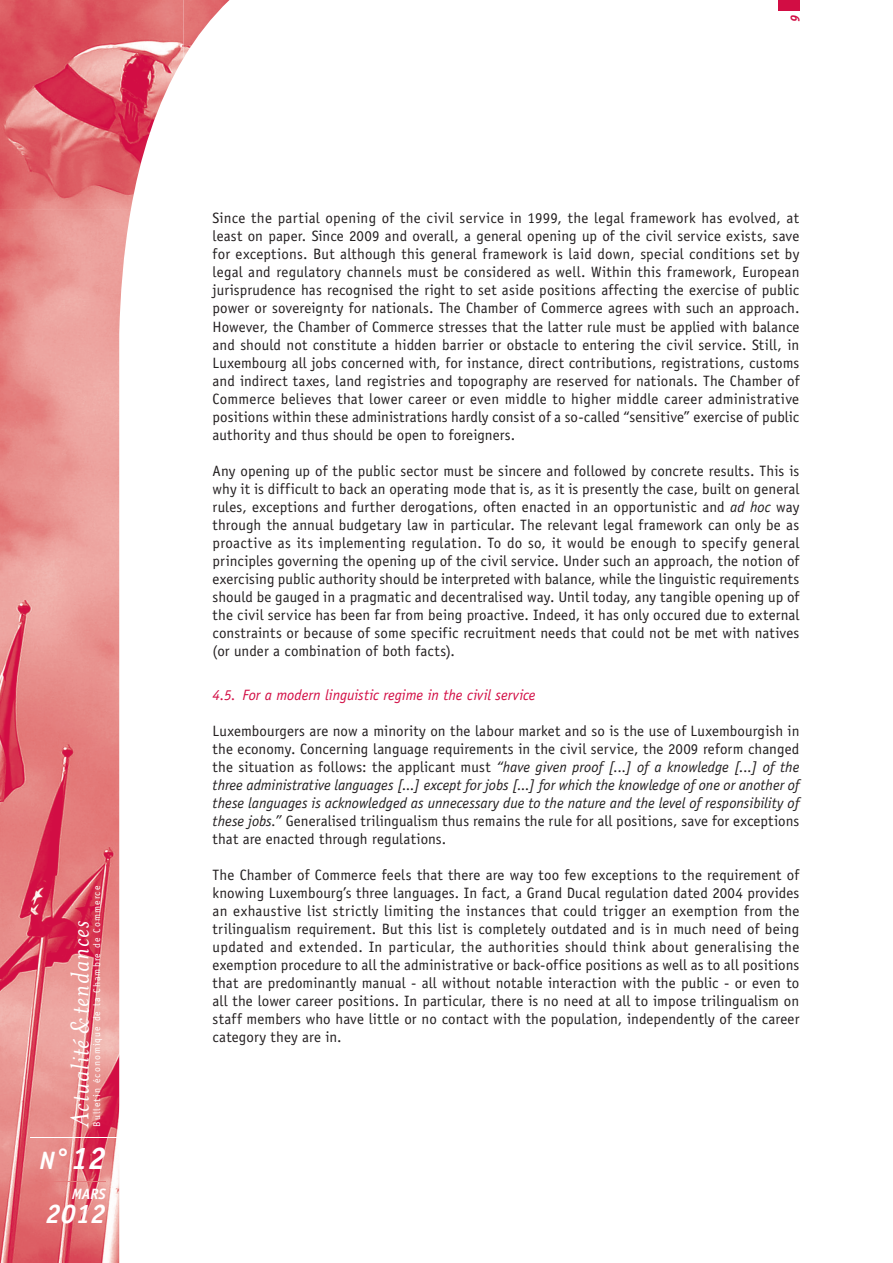
<style>
.page{position:relative;width:893px;height:1263px;background:#fff}
.page>*{position:absolute;margin:0;border:0;box-sizing:border-box;transform-origin:0 0}
.t1{font:italic 29.25px "Mrs Eaves";letter-spacing:.03em;color:#fff}
.t2{font:italic 700 27px "Officina Sans Std";color:#fff}
.t3{font:italic 700 25.2px "Officina Sans Std";color:#fff}
.t4{font:15px/18px "Officina Sans Std";letter-spacing:.005em;color:#231f20;text-align:justify}
.t5{font:italic 15px "Officina Sans Std";color:#d20d44}
.t6{font:italic 700 15px "Officina Sans Std";color:#fff}
.t7{font:italic 700 12.9px "Officina Sans Std";color:#d20d44}
.t8{font:9.75px "Officina Sans Std";letter-spacing:.11em;color:#fff}
.s1{font-size:31.5px}
.s2{font-style:italic}
</style>
<div class="page">
<img style="left:0;top:0;width:184px;height:210px">
<img style="left:183px;top:0;width:46px;height:58px">
<img style="left:0;top:210px;width:131px;height:1053px">
<div style="left:778px;top:0;width:21px;height:10px;background:#d20d44"></div>
<hr style="left:31px;top:1137px;width:88px;height:1px;background:#fff">
<hr style="left:52px;top:1181px;width:54px;height:1px;background:#e47c7b">
<p class="t8" style="left:91px;top:1127px;width:242px;rotate:-90deg">Bulletin économique de la Chambre de Commerce</p>
<h3 class="t3" style="left:39px;top:1144px;width:68px">N°<span class="s1">12</span></h3>
<p class="t6" style="left:72px;top:1184px;width:36px">MARS</p>
<h2 class="t2" style="left:46px;top:1197px;width:62px">2012</h2>
<h1 class="t1" style="left:64px;top:1127px;width:207px;rotate:-90deg">Actualité &amp;tendances</h1>
<p class="t7" style="left:787px;top:22px;width:9px;rotate:-90deg">9</p>
<p class="t4" style="left:213px;top:209px;width:588px">Since the partial opening of the civil service in 1999, the legal framework has evolved, at least on paper. Since 2009 and overall, a general opening up of the civil service exists, save for exceptions. But although this general framework is laid down, special conditions set by legal and regulatory channels must be considered as well. Within this framework, European jurisprudence has recognised the right to set aside positions affecting the exercise of public power or sovereignty for nationals. The Chamber of Commerce agrees with such an approach.<br>However, the Chamber of Commerce stresses that the latter rule must be applied with balance and should not constitute a hidden barrier or obstacle to entering the civil service. Still, in Luxembourg all jobs concerned with, for instance, direct contributions, registrations, customs and indirect taxes, land registries and topography are reserved for nationals. The Chamber of Commerce believes that lower career or even middle to higher middle career administrative positions within these administrations hardly consist of a so-called “sensitive” exercise of public authority and thus should be open to foreigners.</p>
<p class="t4" style="left:213px;top:461px;width:588px">Any opening up of the public sector must be sincere and followed by concrete results. This is why it is difficult to back an operating mode that is, as it is presently the case, built on general rules, exceptions and further derogations, often enacted in an opportunistic and <span class="s2">ad hoc</span> way through the annual budgetary law in particular. The relevant legal framework can only be as proactive as its implementing regulation. To do so, it would be enough to specify general principles governing the opening up of the civil service. Under such an approach, the notion of exercising public authority should be interpreted with balance, while the linguistic requirements should be gauged in a pragmatic and decentralised way. Until today, any tangible opening up of the civil service has been far from being proactive. Indeed, it has only occured due to external constraints or because of some specific recruitment needs that could not be met with natives (or under a combination of both facts).</p>
<p class="t5" style="left:213px;top:686px;width:324px">4.5. For a modern linguistic regime in the civil service</p>
<p class="t4" style="left:213px;top:722px;width:588px">Luxembourgers are now a minority on the labour market and so is the use of Luxembourgish in the economy. Concerning language requirements in the civil service, the 2009 reform changed the situation as follows: the applicant must <span class="s2">“have given proof [...] of a knowledge [...] of the three administrative languages [...] except for jobs [...] for which the knowledge of one or another of these languages is acknowledged as unnecessary due to the nature and the level of responsibility of these jobs.”</span> Generalised trilingualism thus remains the rule for all positions, save for exceptions that are enacted through regulations.</p>
<p class="t4" style="left:213px;top:866px;width:588px">The Chamber of Commerce feels that there are way too few exceptions to the requirement of knowing Luxembourg’s three languages. In fact, a Grand Ducal regulation dated 2004 provides an exhaustive list strictly limiting the instances that could trigger an exemption from the trilingualism requirement. But this list is completely outdated and is in much need of being updated and extended. In particular, the authorities should think about generalising the exemption procedure to all the administrative or back-office positions as well as to all positions that are predominantly manual - all without notable interaction with the public - or even to all the lower career positions. In particular, there is no need at all to impose trilingualism on staff members who have little or no contact with the population, independently of the career category they are in.</p>
</div>
